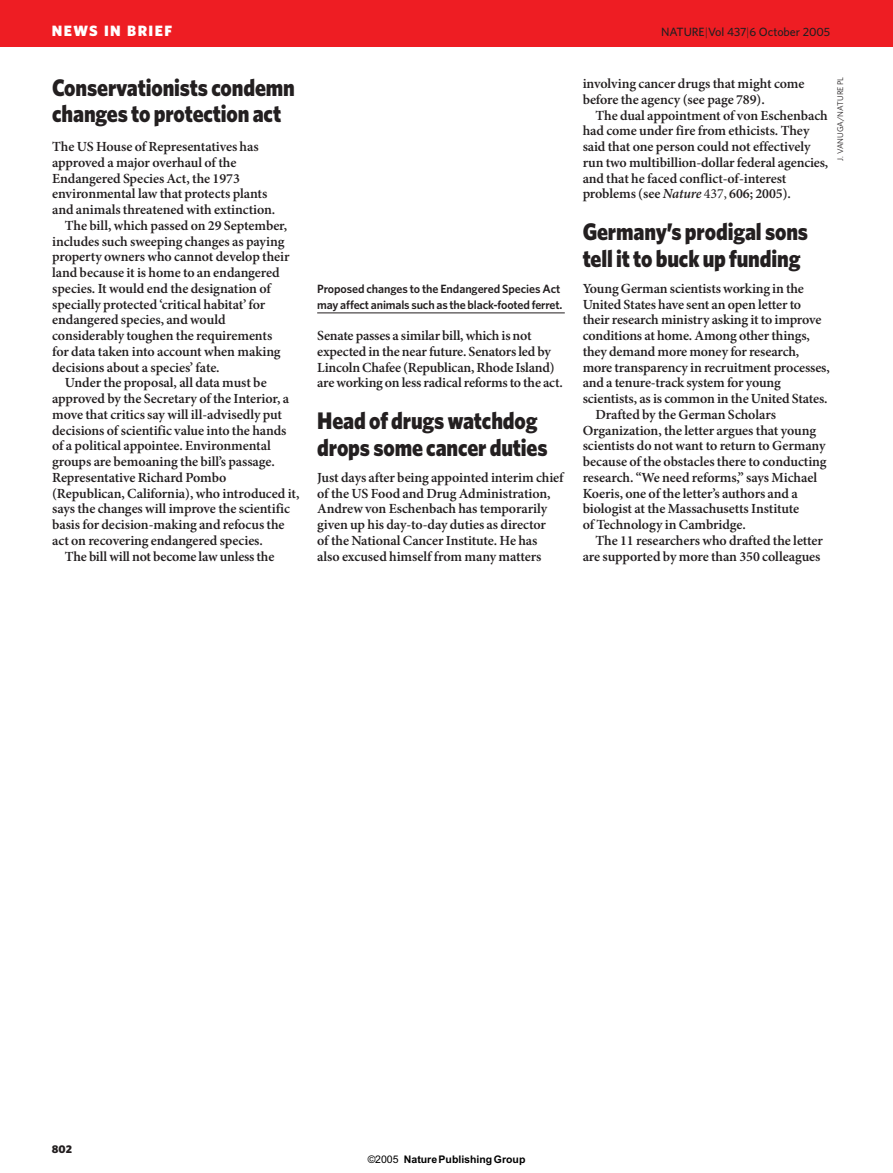
<style>
.page{position:relative;width:893px;height:1173px;background:#fff}
.page>*{position:absolute;margin:0;border:0;box-sizing:border-box;transform-origin:0 0}
.t1{font:900 24px/26.2px "Whitney";letter-spacing:-.005em;color:#231f20;scale:.9 1}
.t2{font:900 15px "Whitney";letter-spacing:.095em;color:#fff}
.t3{font:600 13.95px/15.8px "Minion Pro";letter-spacing:-.005em;color:#231f20}
.t4{font:600 12px/15.8px "Whitney";letter-spacing:-.015em;color:#231f20}
.t5{font:500 12px "Whitney";letter-spacing:-.005em;color:#231f20}
.t6{font:900 11.25px "Whitney";color:#231f20}
.t7{font:700 10.5px "Arial";color:#000}
.t8{font:8.25px "Whitney";color:#231f20}
.s1{font-weight:300}
.s2{font-style:italic}
.s3{font-weight:400}
</style>
<div class="page">
<hr style="left:317px;top:313px;width:247px;height:1px;background:#231f20">
<div style="left:0;top:0;width:892px;height:47px;background:#ee1d23"></div>
<p class="t2" style="left:52px;top:25px;width:122px">NEWS IN BRIEF</p>
<p class="t5" style="left:661px;top:28px;width:171px">NATURE<span class="s1">|</span>Vol 437<span class="s1">|</span>6 October 2005</p>
<h1 class="t1" style="left:52px;top:76px;width:271px">Conservationists condemn changes to protection act</h1>
<p class="t3" style="left:52px;top:140px;width:208px">The US House of Representatives has</p>
<p class="t3" style="left:52px;top:156px;width:186px">approved a major overhaul of the</p>
<p class="t3" style="left:52px;top:171px;width:189px">Endangered Species Act, the 1973</p>
<p class="t3" style="left:52px;top:187px;width:217px">environmental law that protects plants</p>
<p class="t3" style="left:52px;top:203px;width:225px">and animals threatened with extinction.</p>
<p class="t3" style="left:65px;top:219px;width:224px">The bill, which passed on 29 September,</p>
<p class="t3" style="left:52px;top:234px;width:234px">includes such sweeping changes as paying</p>
<p class="t3" style="left:52px;top:250px;width:239px">property owners who cannot develop their</p>
<p class="t3" style="left:52px;top:266px;width:229px">land because it is home to an endangered</p>
<p class="t3" style="left:52px;top:282px;width:220px">species. It would end the designation of</p>
<p class="t3" style="left:52px;top:297px;width:215px">specially protected ‘critical habitat’ for</p>
<p class="t3" style="left:52px;top:313px;width:175px">endangered species, and would</p>
<p class="t3" style="left:52px;top:329px;width:222px">considerably toughen the requirements</p>
<p class="t3" style="left:52px;top:345px;width:230px">for data taken into account when making</p>
<p class="t3" style="left:52px;top:360px;width:169px">decisions about a species’ fate.</p>
<p class="t3" style="left:65px;top:376px;width:203px">Under the proposal, all data must be</p>
<p class="t3" style="left:52px;top:392px;width:238px">approved by the Secretary of the Interior, a</p>
<p class="t3" style="left:52px;top:408px;width:231px">move that critics say will ill-advisedly put</p>
<p class="t3" style="left:52px;top:423px;width:236px">decisions of scientific value into the hands</p>
<p class="t3" style="left:52px;top:439px;width:220px">of a political appointee. Environmental</p>
<p class="t3" style="left:52px;top:455px;width:224px">groups are bemoaning the bill’s passage.</p>
<p class="t3" style="left:52px;top:471px;width:176px">Representative Richard Pombo</p>
<p class="t3" style="left:52px;top:486px;width:249px">(Republican, California), who introduced it,</p>
<p class="t3" style="left:52px;top:502px;width:239px">says the changes will improve the scientific</p>
<p class="t3" style="left:52px;top:518px;width:234px">basis for decision-making and refocus the</p>
<p class="t3" style="left:52px;top:534px;width:212px">act on recovering endangered species.</p>
<p class="t3" style="left:65px;top:549px;width:211px">The bill will not become law unless the</p>
<p class="t4" style="left:317px;top:282px;width:247px">Proposed changes to the Endangered Species Act may affect animals such as the black-footed ferret.</p>
<p class="t3" style="left:317px;top:329px;width:247px">Senate passes a similar bill, which is not expected in the near future. Senators led by Lincoln Chafee (Republican, Rhode Island) are working on less radical reforms to the act.</p>
<h1 class="t1" style="left:317px;top:410px;width:257px">Head of drugs watchdog drops some cancer duties</h1>
<p class="t3" style="left:317px;top:471px;width:248px">Just days after being appointed interim chief of the US Food and Drug Administration, Andrew von Eschenbach has temporarily given up his day-to-day duties as director<br>of the National Cancer Institute. He has<br>also excused himself from many matters</p>
<p class="t3" style="left:582px;top:77px;width:223px">involving cancer drugs that might come before the agency (see page 789).</p>
<p class="t3" style="left:582px;top:108px;width:247px;text-indent:13px">The dual appointment of von Eschenbach had come under fire from ethicists. They said that one person could not effectively run two multibillion-dollar federal agencies, and that he faced conflict-of-interest problems (see <span class="s2">Nature</span> <span class="s3">437,</span> 606; 2005).</p>
<h1 class="t1" style="left:582px;top:221px;width:252px">Germany’s prodigal sons tell it to buck up funding</h1>
<p class="t3" style="left:582px;top:282px;width:223px">Young German scientists working in the</p>
<p class="t3" style="left:582px;top:297px;width:220px">United States have sent an open letter to</p>
<p class="t3" style="left:582px;top:313px;width:240px">their research ministry asking it to improve</p>
<p class="t3" style="left:582px;top:329px;width:229px">conditions at home. Among other things,</p>
<p class="t3" style="left:582px;top:345px;width:218px">they demand more money for research,</p>
<p class="t3" style="left:582px;top:360px;width:248px">more transparency in recruitment processes,</p>
<p class="t3" style="left:582px;top:376px;width:200px">and a tenure-track system for young</p>
<p class="t3" style="left:582px;top:392px;width:246px">scientists, as is common in the United States.</p>
<p class="t3" style="left:595px;top:408px;width:182px">Drafted by the German Scholars</p>
<p class="t3" style="left:582px;top:423px;width:235px">Organization, the letter argues that young</p>
<p class="t3" style="left:582px;top:439px;width:244px">scientists do not want to return to Germany</p>
<p class="t3" style="left:582px;top:455px;width:245px">because of the obstacles there to conducting</p>
<p class="t3" style="left:582px;top:471px;width:236px">research. “We need reforms,” says Michael</p>
<p class="t3" style="left:582px;top:486px;width:217px">Koeris, one of the letter’s authors and a</p>
<p class="t3" style="left:582px;top:502px;width:218px">biologist at the Massachusetts Institute</p>
<p class="t3" style="left:582px;top:518px;width:165px">of Technology in Cambridge.</p>
<p class="t3" style="left:595px;top:534px;width:229px">The 11 researchers who drafted the letter</p>
<p class="t3" style="left:582px;top:549px;width:239px">are supported by more than 350 colleagues</p>
<p class="t8" style="left:837px;top:161px;width:85px;rotate:-90deg">J. VANUGA/NATURE PL</p>
<p class="t6" style="left:52px;top:1145px;width:22px">802</p>
<p class="t7" style="left:367px;top:1153px;width:159px"><span class="s3">©2005</span> NaturePublishingGroup</p>
</div>
